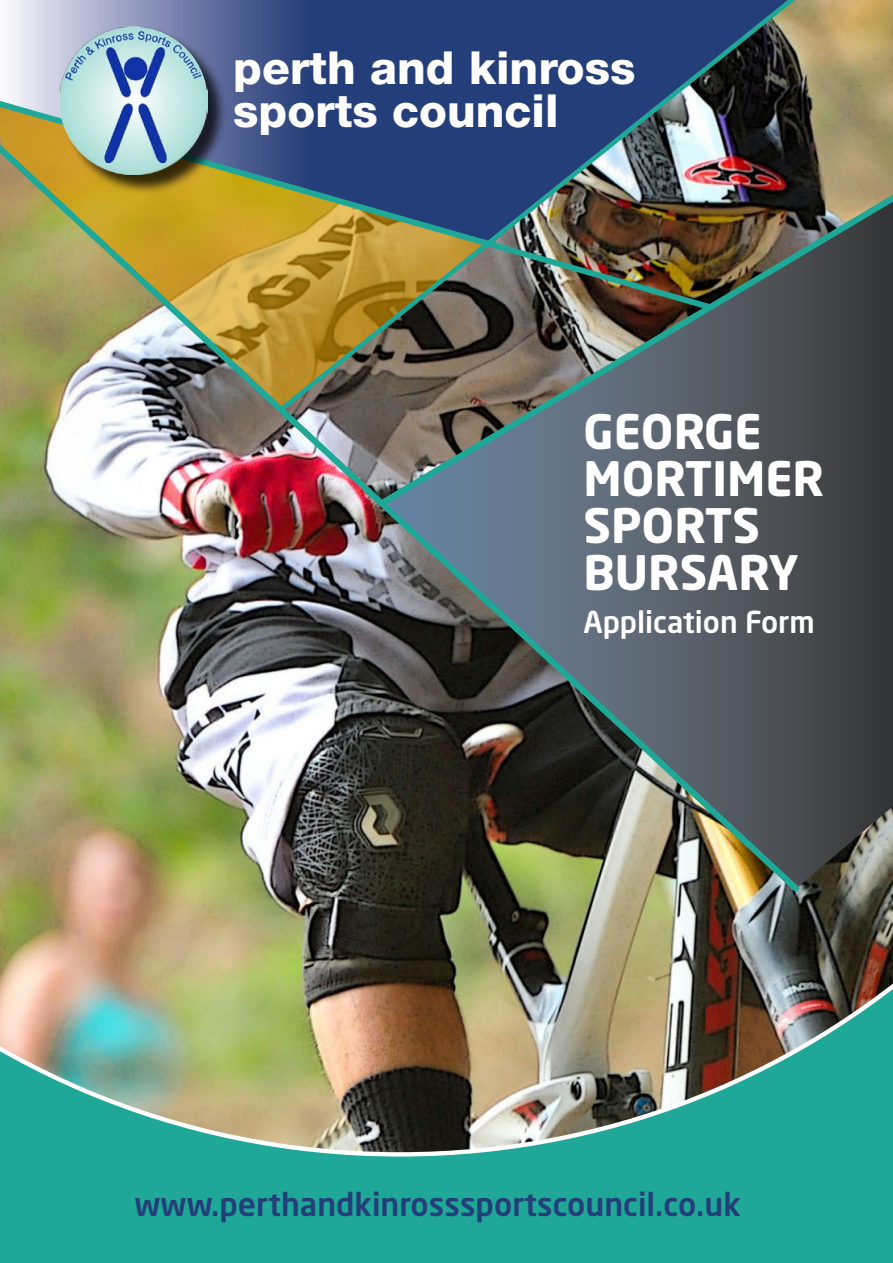
<style>
.page{position:relative;width:893px;height:1263px;background:#1fa798}
.page>*{position:absolute;margin:0;border:0;box-sizing:border-box;transform-origin:0 0}
.t1{font:700 46.95px/47px "Neo Sans Std";color:#fff}
.t2{font:800 45.6px/42.3px "Helvetica Neue LT Pro";color:#fff}
.t3{font:500 31.8px "Neo Sans Std";color:#233e78}
.t4{font:500 29.85px "Neo Sans Std";color:#fff}
</style>
<div class="page">
<img style="left:0;top:0;width:893px;height:1156px">
<svg style="left:0;top:0;width:276px;height:86px;background:#99a1c2"></svg>
<svg style="left:806px;top:510px;width:87px;height:379px;background:#444546"></svg>
<svg style="left:0;top:86px;width:276px;height:35px;background:#8798a9"></svg>
<div style="left:61px;top:29px;width:167px;height:166px;background:#000;opacity:.75"></div>
<img style="left:59px;top:26px;width:148px;height:95px">
<img style="left:0;top:121px;width:806px;height:777px">
<svg style="left:375px;top:39px;width:518px;height:471px;background:#606564"></svg>
<img style="left:276px;top:0;width:543px;height:414px">
<h2 class="t2" style="left:233px;top:47px;width:404px">perth and kinross sports council</h2>
<h1 class="t1" style="left:583px;top:406px;width:243px">GEORGE<br>MORTIMER<br>SPORTS<br>BURSARY</h1>
<p class="t4" style="left:583px;top:603px;width:233px">Application Form</p>
<p class="t3" style="left:135px;top:1184px;width:608px">www.perthandkinrosssportscouncil.co.uk</p>
</div>
